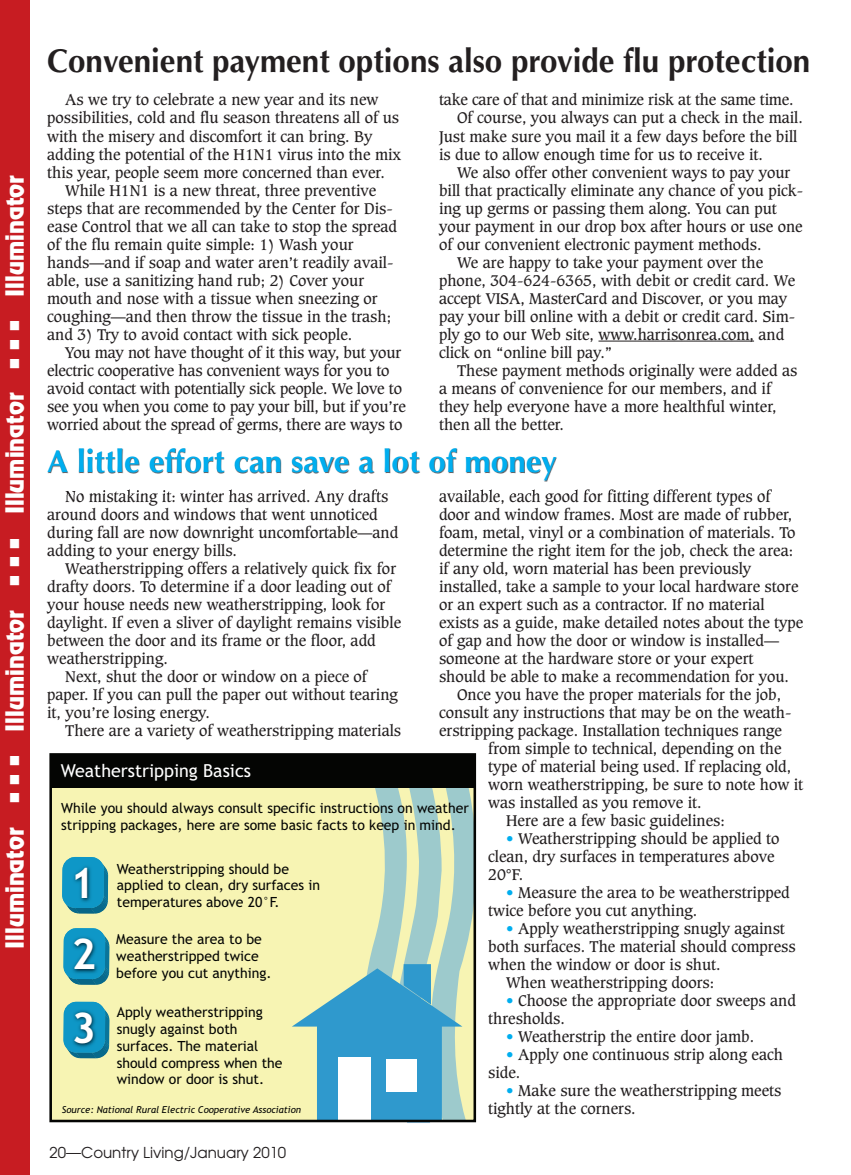
<style>
.page{position:relative;width:851px;height:1175px;background:#fff}
.page>*{position:absolute;margin:0;border:0;box-sizing:border-box;transform-origin:0 0}
.t1{font:700 42px/73.5px "Trebuchet MS";color:#fff}
.t2{font:700 33px "Optima";color:#231f20;scale:.95 1}
.t3{font:700 31.5px "Optima";color:#00aeef}
.t4{font:22.5px "Revue";color:#fff}
.t5{font:17.85px "Trebuchet MS";color:#fff}
.t6{font:15px/18px "Caxton";color:#231f20}
.t7{font:15px "Avant Garde";color:#231f20}
.t8{font:14.1px/16.8px "Trebuchet MS";color:#040503}
.t9{font:italic 9.6px "Trebuchet MS";color:#040503}
.s1{color:#00aeef}
</style>
<div class="page">
<div style="left:0;top:0;width:30px;height:1174px;background:#c71c22"></div>
<hr style="left:598px;top:341px;width:156px;height:1px;background:#231f20">
<img style="left:48px;top:448px;width:724px;height:47px">
<img style="left:65px;top:490px;width:48px;height:5px">
<img style="left:439px;top:489px;width:39px;height:6px">
<svg style="left:49px;top:753px;width:427px;height:369px;background:#b7c8a5"></svg>
<h3 class="t4" style="left:3px;top:949px;width:775px;rotate:-90deg">Illuminator • • • Illuminator • • • Illuminator • • • Illuminator</h3>
<h2 class="t2" style="left:47px;top:47px;width:804px">Convenient payment options also provide flu protection</h2>
<p class="t6" style="left:65px;top:92px;width:315px">As we try to celebrate a new year and its new</p>
<p class="t6" style="left:47px;top:110px;width:353px">possibilities, cold and flu season threatens all of us</p>
<p class="t6" style="left:47px;top:128px;width:327px">with the misery and discomfort it can bring. By</p>
<p class="t6" style="left:47px;top:146px;width:355px">adding the potential of the H1N1 virus into the mix</p>
<p class="t6" style="left:47px;top:164px;width:339px">this year, people seem more concerned than ever.</p>
<p class="t6" style="left:65px;top:182px;width:312px">While H1N1 is a new threat, three preventive</p>
<p class="t6" style="left:47px;top:200px;width:347px">steps that are recommended by the Center for Dis-</p>
<p class="t6" style="left:47px;top:218px;width:351px">ease Control that we all can take to stop the spread</p>
<p class="t6" style="left:47px;top:236px;width:308px">of the flu remain quite simple: 1) Wash your</p>
<p class="t6" style="left:47px;top:254px;width:347px">hands—and if soap and water aren’t readily avail-</p>
<p class="t6" style="left:47px;top:272px;width:318px">able, use a sanitizing hand rub; 2) Cover your</p>
<p class="t6" style="left:47px;top:290px;width:332px">mouth and nose with a tissue when sneezing or</p>
<p class="t6" style="left:47px;top:308px;width:345px">coughing—and then throw the tissue in the trash;</p>
<p class="t6" style="left:47px;top:326px;width:306px">and 3) Try to avoid contact with sick people.</p>
<p class="t6" style="left:65px;top:344px;width:337px">You may not have thought of it this way, but your</p>
<p class="t6" style="left:47px;top:362px;width:344px">electric cooperative has convenient ways for you to</p>
<p class="t6" style="left:47px;top:380px;width:356px">avoid contact with potentially sick people. We love to</p>
<p class="t6" style="left:47px;top:398px;width:360px">see you when you come to pay your bill, but if you’re</p>
<p class="t6" style="left:47px;top:416px;width:356px">worried about the spread of germs, there are ways to</p>
<p class="t6" style="left:439px;top:92px;width:356px">take care of that and minimize risk at the same time.</p>
<p class="t6" style="left:457px;top:110px;width:347px">Of course, you always can put a check in the mail.</p>
<p class="t6" style="left:439px;top:128px;width:360px">Just make sure you mail it a few days before the bill</p>
<p class="t6" style="left:439px;top:146px;width:325px">is due to allow enough time for us to receive it.</p>
<p class="t6" style="left:457px;top:164px;width:335px">We also offer other convenient ways to pay your</p>
<p class="t6" style="left:439px;top:182px;width:366px">bill that practically eliminate any chance of you pick-</p>
<p class="t6" style="left:439px;top:200px;width:339px">ing up germs or passing them along. You can put</p>
<p class="t6" style="left:439px;top:218px;width:365px">your payment in our drop box after hours or use one</p>
<p class="t6" style="left:439px;top:236px;width:324px">of our convenient electronic payment methods.</p>
<p class="t6" style="left:457px;top:254px;width:308px">We are happy to take your payment over the</p>
<p class="t6" style="left:439px;top:272px;width:358px">phone, 304-624-6365, with debit or credit card. We</p>
<p class="t6" style="left:439px;top:290px;width:349px">accept VISA, MasterCard and Discover, or you may</p>
<p class="t6" style="left:439px;top:308px;width:357px">pay your bill online with a debit or credit card. Sim-</p>
<p class="t6" style="left:439px;top:326px;width:347px">ply go to our Web site, www.harrisonrea.com, and</p>
<p class="t6" style="left:439px;top:344px;width:175px">click on “online bill pay.”</p>
<p class="t6" style="left:457px;top:362px;width:342px">These payment methods originally were added as</p>
<p class="t6" style="left:439px;top:380px;width:334px">a means of convenience for our members, and if</p>
<p class="t6" style="left:439px;top:398px;width:339px">they help everyone have a more healthful winter,</p>
<p class="t6" style="left:439px;top:416px;width:126px">then all the better.</p>
<h3 class="t3" style="left:47px;top:448px;width:511px">A little effort can save a lot of money</h3>
<p class="t6" style="left:439px;top:488px;width:333px">available, each good for fitting different types of</p>
<p class="t6" style="left:439px;top:506px;width:355px">door and window frames. Most are made of rubber,</p>
<p class="t6" style="left:439px;top:524px;width:358px">foam, metal, vinyl or a combination of materials. To</p>
<p class="t6" style="left:439px;top:542px;width:355px">determine the right item for the job, check the area:</p>
<p class="t6" style="left:439px;top:560px;width:314px">if any old, worn material has been previously</p>
<p class="t6" style="left:439px;top:578px;width:361px">installed, take a sample to your local hardware store</p>
<p class="t6" style="left:439px;top:596px;width:327px">or an expert such as a contractor. If no material</p>
<p class="t6" style="left:439px;top:614px;width:366px">exists as a guide, make detailed notes about the type</p>
<p class="t6" style="left:439px;top:632px;width:341px">of gap and how the door or window is installed—</p>
<p class="t6" style="left:439px;top:650px;width:316px">someone at the hardware store or your expert</p>
<p class="t6" style="left:439px;top:668px;width:351px">should be able to make a recommendation for you.</p>
<p class="t6" style="left:457px;top:686px;width:326px">Once you have the proper materials for the job,</p>
<p class="t6" style="left:439px;top:704px;width:354px">consult any instructions that may be on the weath-</p>
<p class="t6" style="left:439px;top:722px;width:344px">erstripping package. Installation techniques range</p>
<p class="t6" style="left:488px;top:740px;width:295px">from simple to technical, depending on the</p>
<p class="t6" style="left:488px;top:758px;width:304px">type of material being used. If replacing old,</p>
<p class="t6" style="left:488px;top:776px;width:316px">worn weatherstripping, be sure to note how it</p>
<p class="t6" style="left:488px;top:794px;width:215px">was installed as you remove it.</p>
<p class="t6" style="left:506px;top:812px;width:220px">Here are a few basic guidelines:</p>
<p class="t6" style="left:488px;top:830px;width:293px;text-indent:18px"><span class="s1">•</span> Weatherstripping should be applied to clean, dry surfaces in temperatures above<br>20°F.</p>
<p class="t6" style="left:488px;top:884px;width:303px;text-indent:18px"><span class="s1">•</span> Measure the area to be weatherstripped twice before you cut anything.</p>
<p class="t6" style="left:506px;top:920px;width:280px"><span class="s1">•</span> Apply weatherstripping snugly against</p>
<p class="t6" style="left:488px;top:938px;width:309px">both surfaces. The material should compress</p>
<p class="t6" style="left:488px;top:956px;width:234px">when the window or door is shut.</p>
<p class="t6" style="left:506px;top:974px;width:209px">When weatherstripping doors:</p>
<p class="t6" style="left:488px;top:992px;width:309px;text-indent:18px"><span class="s1">•</span> Choose the appropriate door sweeps and thresholds.</p>
<p class="t6" style="left:506px;top:1028px;width:249px"><span class="s1">•</span> Weatherstrip the entire door jamb.</p>
<p class="t6" style="left:488px;top:1046px;width:296px;text-indent:18px"><span class="s1">•</span> Apply one continuous strip along each side.</p>
<p class="t6" style="left:488px;top:1082px;width:295px;text-indent:18px"><span class="s1">•</span> Make sure the weatherstripping meets tightly at the corners.</p>
<p class="t6" style="left:47px;top:488px;width:353px;text-indent:18px">No mistaking it: winter has arrived. Any drafts around doors and windows that went unnoticed during fall are now downright uncomfortable—and adding to your energy bills.</p>
<p class="t6" style="left:65px;top:560px;width:332px">Weatherstripping offers a relatively quick fix for</p>
<p class="t6" style="left:47px;top:578px;width:345px">drafty doors. To determine if a door leading out of</p>
<p class="t6" style="left:47px;top:596px;width:339px">your house needs new weatherstripping, look for</p>
<p class="t6" style="left:47px;top:614px;width:355px">daylight. If even a sliver of daylight remains visible</p>
<p class="t6" style="left:47px;top:632px;width:330px">between the door and its frame or the floor, add</p>
<p class="t6" style="left:47px;top:650px;width:122px">weatherstripping.</p>
<p class="t6" style="left:65px;top:668px;width:303px">Next, shut the door or window on a piece of</p>
<p class="t6" style="left:47px;top:686px;width:352px">paper. If you can pull the paper out without tearing</p>
<p class="t6" style="left:47px;top:704px;width:164px">it, you’re losing energy.</p>
<p class="t6" style="left:65px;top:722px;width:337px">There are a variety of weatherstripping materials</p>
<p class="t5" style="left:61px;top:759px;width:192px">Weatherstripping Basics</p>
<p class="t8" style="left:61px;top:799px;width:409px">While you should always consult specific instructions on weather stripping packages, here are some basic facts to keep in mind.</p>
<p class="t8" style="left:117px;top:860px;width:205px">Weatherstripping should be applied to clean, dry surfaces in</p>
<h1 class="t1" style="left:70px;top:846px;width:26px">1</h1>
<p class="t8" style="left:117px;top:894px;width:164px">temperatures above 20°F.</p>
<p class="t8" style="left:116px;top:931px;width:157px">Measure the area to be weatherstripped twice before you cut anything.</p>
<h1 class="t1" style="left:71px;top:917px;width:26px">2<br>3</h1>
<p class="t8" style="left:117px;top:1003px;width:167px">Apply weatherstripping snugly against both surfaces. The material should compress when the window or door is shut.</p>
<p class="t9" style="left:62px;top:1103px;width:241px">Source: National Rural Electric Cooperative Association</p>
<p class="t7" style="left:50px;top:1143px;width:238px">20—Country Living/January 2010</p>
</div>
